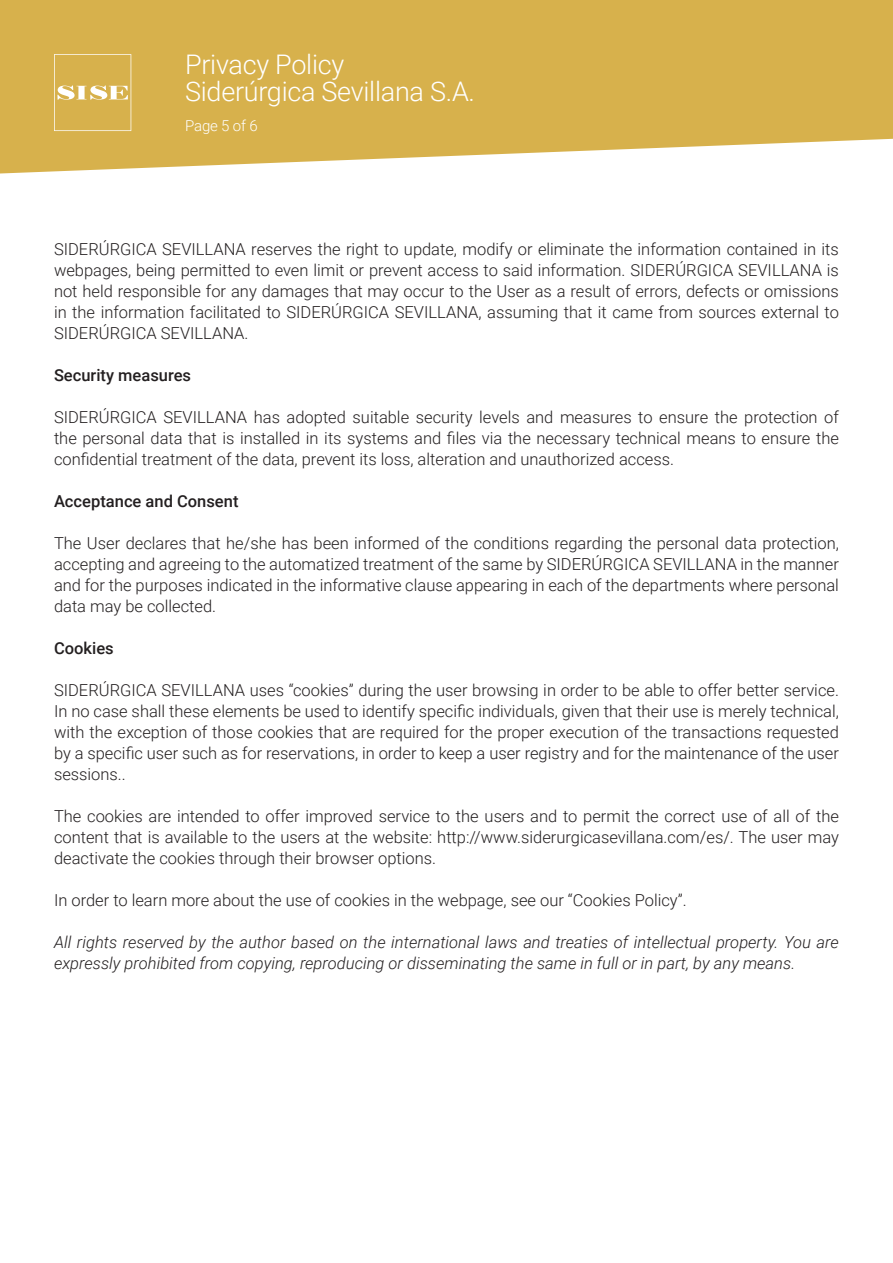
<style>
.page{position:relative;width:893px;height:1263px;background:#fff}
.page>*{position:absolute;margin:0;border:0;box-sizing:border-box;transform-origin:0 0}
.t1{font:300 27px/27px "Roboto";letter-spacing:-.01em;color:#fff}
.t2{font:300 16.5px/21px "Roboto";color:#231f20;text-align:justify}
.t3{font:italic 300 16.5px/21px "Roboto";color:#231f20}
.t4{font:500 16.5px "Roboto";color:#231f20}
.t5{font:300 15px "Roboto";letter-spacing:-.01em;color:#fff}
</style>
<div class="page">
<svg style="left:0;top:0;width:893px;height:173px;background:#dbb85e"></svg>
<svg style="left:54px;top:54px;width:77px;height:77px;background:#dbb960"></svg>
<h1 class="t1" style="left:185px;top:50px;width:291px">Privacy Policy<br>Siderúrgica Sevillana S.A.</h1>
<p class="t5" style="left:185px;top:115px;width:74px">Page 5 of 6</p>
<p class="t2" style="left:54px;top:238px;width:786px">SIDERÚRGICA SEVILLANA reserves the right to update, modify or eliminate the information contained in its webpages, being permitted to even limit or prevent access to said information. SIDERÚRGICA SEVILLANA is not held responsible for any damages that may occur to the User as a result of errors, defects or omissions in the information facilitated to SIDERÚRGICA SEVILLANA, assuming that it came from sources external to SIDERÚRGICA SEVILLANA.</p>
<p class="t4" style="left:54px;top:363px;width:139px">Security measures</p>
<p class="t2" style="left:54px;top:406px;width:786px">SIDERÚRGICA SEVILLANA has adopted suitable security levels and measures to ensure the protection of the personal data that is installed in its systems and files via the necessary technical means to ensure the confidential treatment of the data, prevent its loss, alteration and unauthorized access.</p>
<p class="t4" style="left:54px;top:489px;width:186px">Acceptance and Consent</p>
<p class="t2" style="left:54px;top:532px;width:786px">The User declares that he/she has been informed of the conditions regarding the personal data protection, accepting and agreeing to the automatized treatment of the same by SIDERÚRGICA SEVILLANA in the manner and for the purposes indicated in the informative clause appearing in each of the departments where personal data may be collected.</p>
<p class="t4" style="left:54px;top:636px;width:61px">Cookies</p>
<p class="t2" style="left:54px;top:679px;width:786px">SIDERÚRGICA SEVILLANA uses “cookies” during the user browsing in order to be able to offer better service.<br>In no case shall these elements be used to identify specific individuals, given that their use is merely technical, with the exception of those cookies that are required for the proper execution of the transactions requested by a specific user such as for reservations, in order to keep a user registry and for the maintenance of the user sessions..</p>
<p class="t2" style="left:54px;top:805px;width:786px">The cookies are intended to offer improved service to the users and to permit the correct use of all of the content that is available to the users at the website: http://www.siderurgicasevillana.com/es/. The user may deactivate the cookies through their browser options.</p>
<p class="t2" style="left:54px;top:889px;width:634px">In order to learn more about the use of cookies in the webpage, see our “Cookies Policy”.</p>
<p class="t3" style="left:54px;top:931px;width:786px">All rights reserved by the author based on the international laws and treaties of intellectual property. You are expressly prohibited from copying, reproducing or disseminating the same in full or in part, by any means.</p>
</div>
